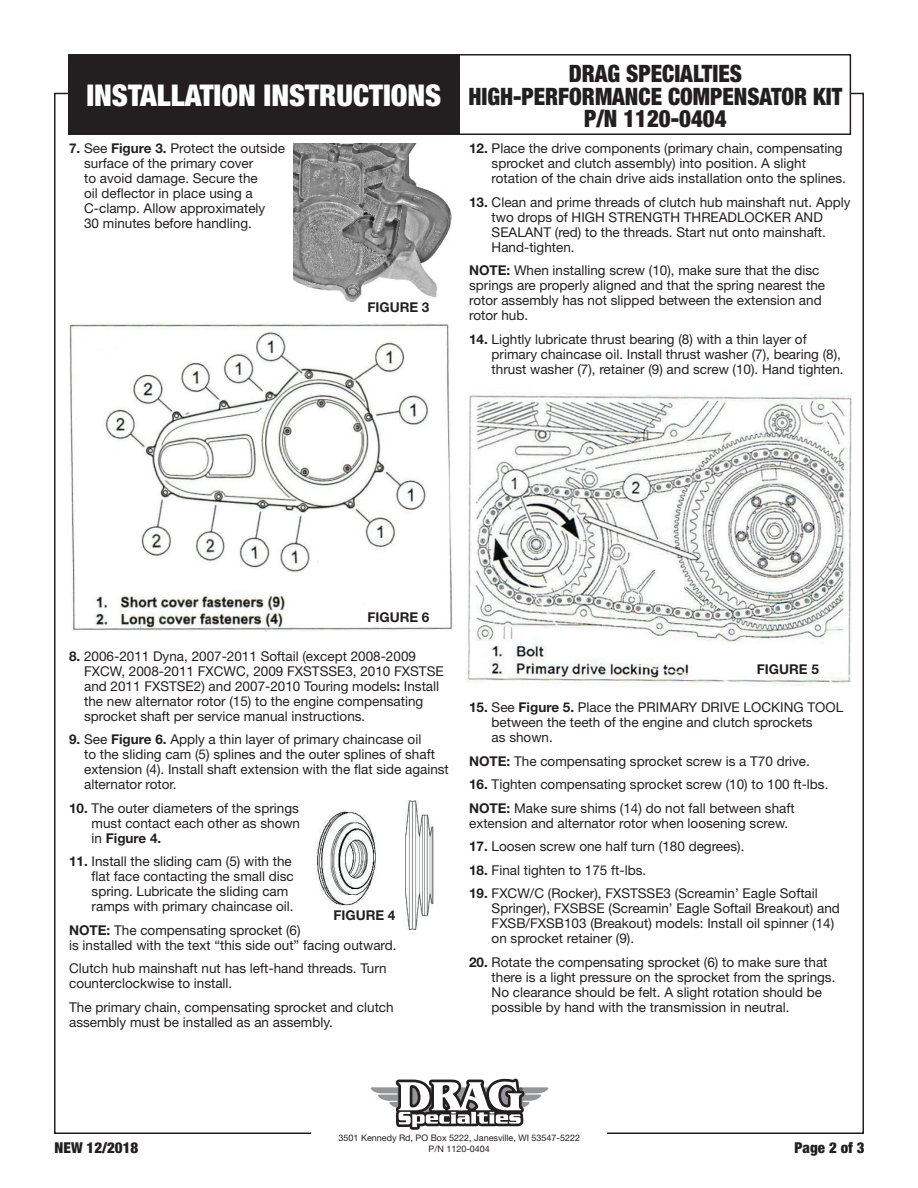
<style>
.page{position:relative;width:918px;height:1188px;background:#fff}
.page>*{position:absolute;margin:0;border:0;box-sizing:border-box;transform-origin:0 0}
.t1{font:900 condensed 30px "Helvetica Neue LT Std";color:#fff}
.t2{font:900 condensed 24px/22.5px "Helvetica Neue LT Std";color:#231f20;text-align:center;scale:.95 1}
.t3{font:900 condensed 15px "Helvetica Neue LT Std";color:#231f20}
.t4{font:13.5px/15px "Helvetica Neue LT Std";color:#231f20}
.t5{font:700 13.5px "Helvetica Neue LT Std";color:#231f20}
.t6{font:9px "Helvetica Neue LT Std";color:#231f20}
.s1{font-weight:700}
</style>
<div class="page">
<div style="left:68px;top:54px;width:783px;height:81px;border:2px solid #231f20"></div>
<div style="left:69px;top:55px;width:391px;height:79px;background:#231f20"></div>
<svg style="left:370px;top:1078px;width:179px;height:52px"></svg>
<img style="left:315px;top:801px;width:119px;height:128px">
<img style="left:466px;top:394px;width:385px;height:292px">
<img style="left:69px;top:322px;width:384px;height:309px">
<img style="left:294px;top:144px;width:158px;height:158px">
<h1 class="t1" style="left:86px;top:77px;width:357px">INSTALLATION INSTRUCTIONS</h1>
<p class="t4" style="left:84px;top:141px;width:203px;text-indent:-15px"><span class="s1">7.</span> See <span class="s1">Figure 3.</span> Protect the outside surface of the primary cover<br>to avoid damage. Secure the<br>oil deflector in place using a<br>C-clamp. Allow approximately<br>30 minutes before handling.</p>
<p class="t5" style="left:367px;top:298px;width:63px">FIGURE 3</p>
<h2 class="t2" style="left:468px;top:62px;width:395px">DRAG SPECIALTIES<br>HIGH-PERFORMANCE COMPENSATOR KIT<br>P/N 1120-0404</h2>
<p class="t4" style="left:492px;top:141px;width:356px;text-indent:-23px"><span class="s1">12.</span> Place the drive components (primary chain, compensating sprocket and clutch assembly) into position. A slight rotation of the chain drive aids installation onto the splines.</p>
<p class="t4" style="left:492px;top:194px;width:360px;text-indent:-23px"><span class="s1">13.</span> Clean and prime threads of clutch hub mainshaft nut. Apply two drops of HIGH STRENGTH THREADLOCKER AND SEALANT (red) to the threads. Start nut onto mainshaft.<br>Hand-tighten.</p>
<p class="t4" style="left:469px;top:263px;width:358px"><span class="s1">NOTE:</span> When installing screw (10), make sure that the disc springs are properly aligned and that the spring nearest the rotor assembly has not slipped between the extension and rotor hub.</p>
<p class="t4" style="left:492px;top:331px;width:354px;text-indent:-23px"><span class="s1">14.</span> Lightly lubricate thrust bearing (8) with a thin layer of primary chaincase oil. Install thrust washer (7), bearing (8), thrust washer (7), retainer (9) and screw (10). Hand tighten.</p>
<p class="t5" style="left:367px;top:609px;width:63px">FIGURE 6</p>
<p class="t4" style="left:84px;top:648px;width:361px;text-indent:-15px"><span class="s1">8.</span> 2006-2011 Dyna, 2007-2011 Softail (except 2008-2009<br>FXCW, 2008-2011 FXCWC, 2009 FXSTSSE3, 2010 FXSTSE and 2011 FXSTSE2) and 2007-2010 Touring models<span class="s1">:</span> Install the new alternator rotor (15) to the engine compensating sprocket shaft per service manual instructions.</p>
<p class="t4" style="left:84px;top:732px;width:366px;text-indent:-15px"><span class="s1">9.</span> See <span class="s1">Figure 6.</span> Apply a thin layer of primary chaincase oil<br>to the sliding cam (5) splines and the outer splines of shaft extension (4). Install shaft extension with the flat side against alternator rotor.</p>
<p class="t4" style="left:92px;top:800px;width:210px;text-align:justify;text-indent:-23px"><span class="s1">10.</span> The outer diameters of the springs must contact each other as shown in <span class="s1">Figure 4.</span></p>
<p class="t4" style="left:92px;top:854px;width:204px;text-indent:-23px"><span class="s1">11.</span> Install the sliding cam (5) with the flat face contacting the small disc spring. Lubricate the sliding cam ramps with primary chaincase oil.</p>
<p class="t4" style="left:69px;top:922px;width:329px"><span class="s1">NOTE:</span> The compensating sprocket (6)<br>is installed with the text “this side out” facing outward.</p>
<p class="t4" style="left:69px;top:961px;width:319px">Clutch hub mainshaft nut has left-hand threads. Turn counterclockwise to install.</p>
<p class="t4" style="left:69px;top:999px;width:326px">The primary chain, compensating sprocket and clutch assembly must be installed as an assembly.</p>
<p class="t5" style="left:333px;top:907px;width:63px">FIGURE 4</p>
<p class="t5" style="left:757px;top:661px;width:63px">FIGURE 5</p>
<p class="t4" style="left:492px;top:700px;width:353px;text-indent:-23px"><span class="s1">15.</span> See <span class="s1">Figure 5.</span> Place the PRIMARY DRIVE LOCKING TOOL between the teeth of the engine and clutch sprockets<br>as shown.</p>
<p class="t4" style="left:469px;top:753px;width:342px"><span class="s1">NOTE:</span> The compensating sprocket screw is a T70 drive.</p>
<p class="t4" style="left:469px;top:772px;width:361px;line-height:23.5px"><span class="s1">16.</span> Tighten compensating sprocket screw (10) to 100 ft-lbs.<br><span class="s1">NOTE:</span> Make sure shims (14) do not fall between shaft</p>
<p class="t4" style="left:469px;top:815px;width:321px">extension and alternator rotor when loosening screw.</p>
<p class="t4" style="left:469px;top:839px;width:277px"><span class="s1">17.</span> Loosen screw one half turn (180 degrees).</p>
<p class="t4" style="left:469px;top:862px;width:179px"><span class="s1">18.</span> Final tighten to 175 ft-lbs.</p>
<p class="t4" style="left:492px;top:886px;width:350px;text-indent:-23px"><span class="s1">19.</span> FXCW/C (Rocker), FXSTSSE3 (Screamin’ Eagle Softail Springer), FXSBSE (Screamin’ Eagle Softail Breakout) and FXSB/FXSB103 (Breakout) models: Install oil spinner (14) on sprocket retainer (9).</p>
<p class="t4" style="left:492px;top:954px;width:345px;text-indent:-23px"><span class="s1">20.</span> Rotate the compensating sprocket (6) to make sure that there is a light pressure on the sprocket from the springs.<br>No clearance should be felt. A slight rotation should be possible by hand with the transmission in neutral.</p>
<p class="t6" style="left:339px;top:1133px;width:243px">3501 Kennedy Rd, PO Box 5222, Janesville, WI 53547-5222</p>
<p class="t3" style="left:55px;top:1138px;width:85px">NEW 12/2018</p>
<p class="t6" style="left:429px;top:1143px;width:63px">P/N 1120-0404</p>
<p class="t3" style="left:795px;top:1138px;width:72px">Page 2 of 3</p>
</div>
